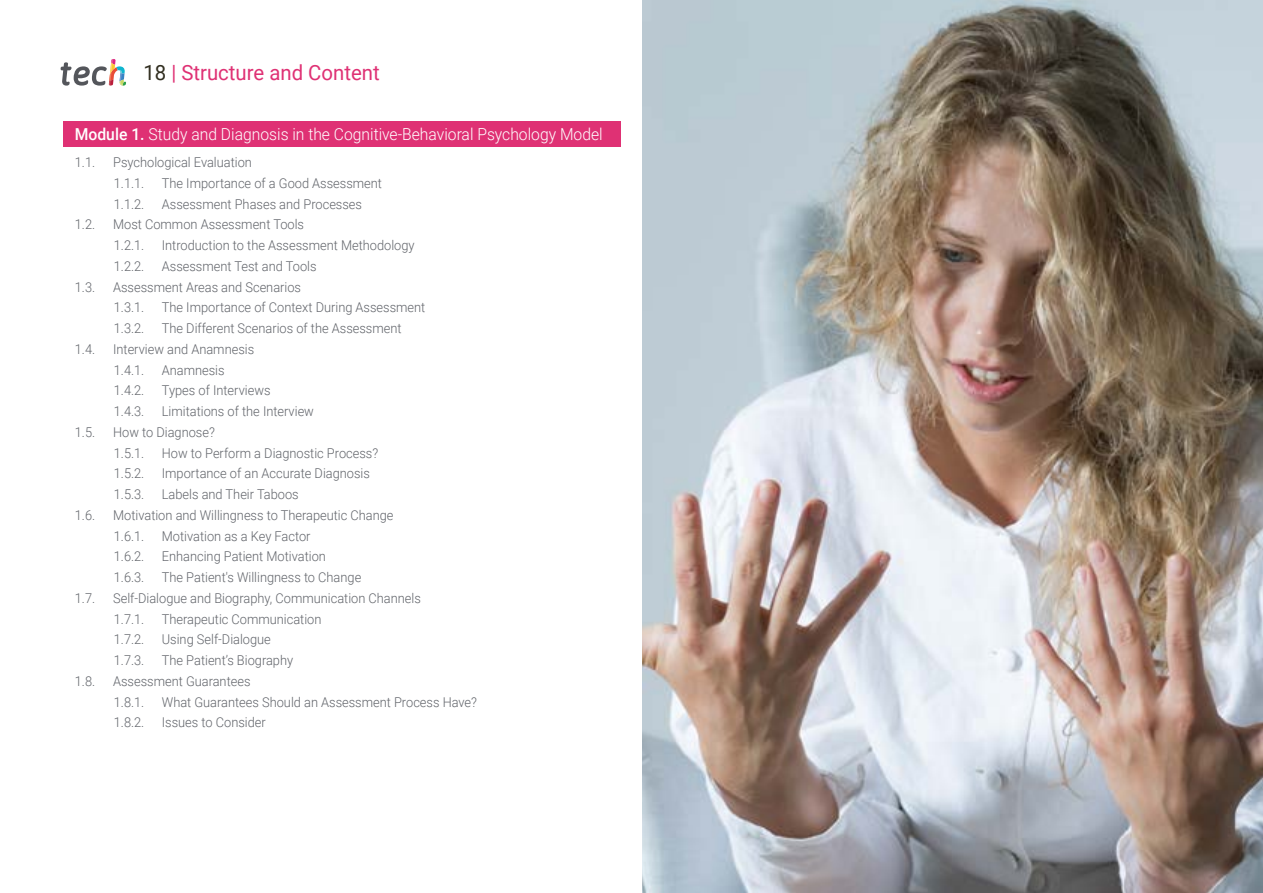
<style>
.page{position:relative;width:1263px;height:893px;background:#fff}
.page>*{position:absolute;margin:0;border:0;box-sizing:border-box;transform-origin:0 0}
.t1{font:21px "Roboto";color:#df3174}
.t2{font:300 16.5px "Roboto";color:#fff;scale:.95 1}
.t3{font:300 13.5px/20.7px "Roboto";color:#61646a;scale:.95 1}
.s1{color:#312e20}
.s2{font-weight:500}
</style>
<div class="page">
<div style="left:64px;top:121px;width:557px;height:25px;background:#df3174"></div>
<img style="left:642px;top:0;width:621px;height:893px">
<svg style="left:61px;top:59px;width:65px;height:27px"></svg>
<h1 class="t1" style="left:144px;top:57px;width:238px"><span class="s1">18</span> | Structure and Content</h1>
<p class="t2" style="left:75px;top:123px;width:557px"><span class="s2">Module 1.</span> Study and Diagnosis in the Cognitive-Behavioral Psychology Model</p>
<p class="t3" style="left:75px;top:151px;width:23px">1.1.</p>
<p class="t3" style="left:113px;top:151px;width:148px">Psychological Evaluation<br>1.1.1.</p>
<p class="t3" style="left:162px;top:172px;width:233px">The Importance of a Good Assessment</p>
<p class="t3" style="left:114px;top:193px;width:34px">1.1.2.</p>
<p class="t3" style="left:162px;top:193px;width:212px">Assessment Phases and Processes</p>
<p class="t3" style="left:75px;top:214px;width:23px">1.2.</p>
<p class="t3" style="left:113px;top:214px;width:203px">Most Common Assessment Tools<br>1.2.1.</p>
<p class="t3" style="left:162px;top:234px;width:268px">Introduction to the Assessment Methodology</p>
<p class="t3" style="left:114px;top:255px;width:34px">1.2.2.</p>
<p class="t3" style="left:162px;top:255px;width:164px">Assessment Test and Tools</p>
<p class="t3" style="left:75px;top:276px;width:23px">1.3.</p>
<p class="t3" style="left:113px;top:276px;width:199px">Assessment Areas and Scenarios<br>1.3.1.</p>
<p class="t3" style="left:162px;top:297px;width:279px">The Importance of Context During Assessment</p>
<p class="t3" style="left:114px;top:317px;width:34px">1.3.2.</p>
<p class="t3" style="left:162px;top:317px;width:254px">The Different Scenarios of the Assessment</p>
<p class="t3" style="left:75px;top:338px;width:23px">1.4.</p>
<p class="t3" style="left:113px;top:338px;width:150px">Interview and Anamnesis<br>1.4.1.</p>
<p class="t3" style="left:162px;top:359px;width:68px">Anamnesis</p>
<p class="t3" style="left:114px;top:380px;width:34px">1.4.2.</p>
<p class="t3" style="left:162px;top:380px;width:116px">Types of Interviews</p>
<p class="t3" style="left:114px;top:400px;width:34px">1.4.3.</p>
<p class="t3" style="left:162px;top:400px;width:162px">Limitations of the Interview</p>
<p class="t3" style="left:75px;top:421px;width:23px">1.5.</p>
<p class="t3" style="left:113px;top:421px;width:109px">How to Diagnose?<br>1.5.1.</p>
<p class="t3" style="left:162px;top:442px;width:229px">How to Perform a Diagnostic Process?</p>
<p class="t3" style="left:114px;top:463px;width:34px">1.5.2.</p>
<p class="t3" style="left:162px;top:463px;width:221px">Importance of an Accurate Diagnosis</p>
<p class="t3" style="left:114px;top:483px;width:34px">1.5.3.</p>
<p class="t3" style="left:162px;top:483px;width:146px">Labels and Their Taboos</p>
<p class="t3" style="left:75px;top:504px;width:23px">1.6.</p>
<p class="t3" style="left:113px;top:504px;width:297px">Motivation and Willingness to Therapeutic Change<br>1.6.1.</p>
<p class="t3" style="left:162px;top:525px;width:158px">Motivation as a Key Factor</p>
<p class="t3" style="left:114px;top:546px;width:34px">1.6.2.</p>
<p class="t3" style="left:162px;top:546px;width:174px">Enhancing Patient Motivation</p>
<p class="t3" style="left:114px;top:566px;width:34px">1.6.3.</p>
<p class="t3" style="left:162px;top:566px;width:211px">The Patient's Willingness to Change</p>
<p class="t3" style="left:75px;top:587px;width:23px">1.7.</p>
<p class="t3" style="left:113px;top:587px;width:325px">Self-Dialogue and Biography, Communication Channels<br>1.7.1.</p>
<p class="t3" style="left:162px;top:608px;width:170px">Therapeutic Communication</p>
<p class="t3" style="left:114px;top:629px;width:34px">1.7.2.</p>
<p class="t3" style="left:162px;top:629px;width:116px">Using Self-Dialogue</p>
<p class="t3" style="left:114px;top:649px;width:34px">1.7.3.</p>
<p class="t3" style="left:162px;top:649px;width:140px">The Patient’s Biography</p>
<p class="t3" style="left:75px;top:670px;width:23px">1.8.</p>
<p class="t3" style="left:113px;top:670px;width:146px">Assessment Guarantees<br>1.8.1.</p>
<p class="t3" style="left:162px;top:691px;width:333px">What Guarantees Should an Assessment Process Have?</p>
<p class="t3" style="left:114px;top:712px;width:34px">1.8.2.</p>
<p class="t3" style="left:162px;top:712px;width:111px">Issues to Consider</p>
</div>
